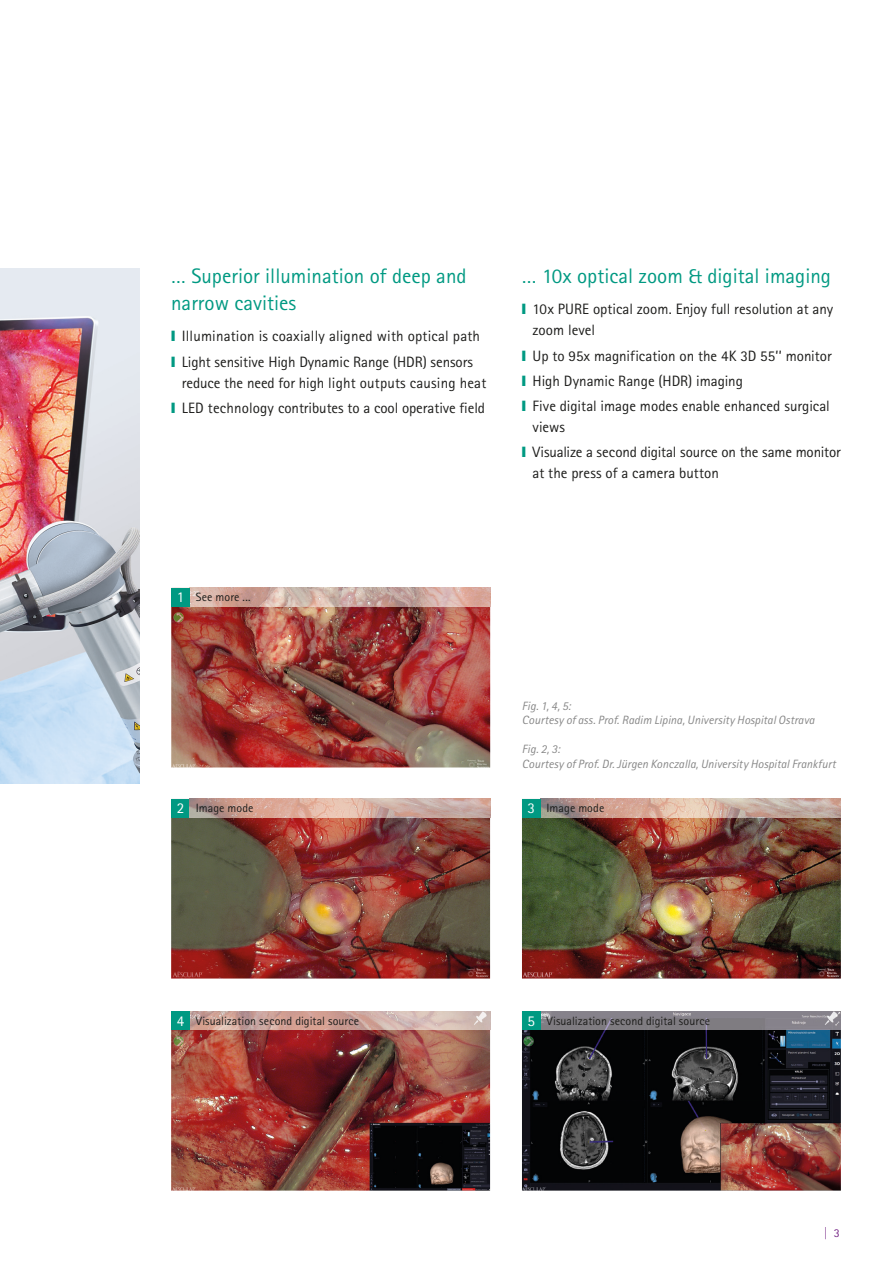
<style>
.page{position:relative;width:893px;height:1263px;background:#fff}
.page>*{position:absolute;margin:0;border:0;box-sizing:border-box;transform-origin:0 0}
.t1{font:21px/27px "Rotis Sans Serif Pro";color:#009982}
.t2{font:15px/25.2px "Rotis Sans Serif Pro";color:#1d1d1b}
.t3{font:italic 12px/14.4px "Rotis Sans Serif Pro";letter-spacing:.005em;color:#878787}
.t4{font:12px "Rotis Sans Serif Pro";letter-spacing:.005em;color:#1d1d1b}
.t5{font:12px "Rotis Sans Serif Pro";color:#732283}
.s1{color:#009982}
.s2{font-size:15px;color:#fff}
</style>
<div class="page">
<img style="left:0;top:269px;width:139px;height:514px">
<img style="left:171px;top:818px;width:319px;height:160px">
<div style="left:171px;top:799px;width:19px;height:19px;background:#009982"></div>
<img style="left:190px;top:799px;width:300px;height:19px">
<img style="left:522px;top:818px;width:319px;height:160px">
<img style="left:541px;top:799px;width:300px;height:19px">
<div style="left:522px;top:799px;width:19px;height:19px;background:#009982"></div>
<img style="left:522px;top:1030px;width:319px;height:160px">
<img style="left:541px;top:1011px;width:300px;height:19px">
<div style="left:522px;top:1011px;width:19px;height:19px;background:#009982"></div>
<img style="left:171px;top:1030px;width:319px;height:160px">
<img style="left:190px;top:1011px;width:300px;height:19px">
<div style="left:171px;top:1011px;width:19px;height:19px;background:#009982"></div>
<img style="left:171px;top:607px;width:319px;height:160px">
<img style="left:190px;top:588px;width:300px;height:19px">
<div style="left:171px;top:588px;width:19px;height:19px;background:#009982"></div>
<h1 class="t1" style="left:171px;top:263px;width:297px">… Superior illumination of deep and narrow cavities</h1>
<p class="t2" style="left:171px;top:324px;width:310px"><span class="s1">❙</span> Illumination is coaxially aligned with optical path <span class="s1">❙</span> Light sensitive High Dynamic Range (HDR) sensors</p>
<p class="t2" style="left:171px;top:370px;width:317px;text-align:right">reduce the need for high light outputs causing heat<br><span class="s1">❙</span> LED technology contributes to a cool operative field</p>
<h1 class="t1" style="left:522px;top:263px;width:311px">… 10x optical zoom &amp; digital imaging</h1>
<p class="t2" style="left:533px;top:299px;width:302px;line-height:21px;text-indent:-11px"><span class="s1">❙</span> 10x PURE optical zoom. Enjoy full resolution at any zoom level</p>
<p class="t2" style="left:522px;top:343px;width:311px"><span class="s1">❙</span> Up to 95x magnification on the 4K 3D 55’’ monitor <span class="s1">❙</span> High Dynamic Range (HDR) imaging<br><span class="s1">❙</span> Five digital image modes enable enhanced surgical</p>
<p class="t2" style="left:522px;top:415px;width:320px;text-indent:11px">views<br><span class="s1">❙</span> Visualize a second digital source on the same monitor</p>
<p class="t2" style="left:533px;top:461px;width:188px">at the press of a camera button</p>
<p class="t4" style="left:177px;top:590px;width:75px"><span class="s2">1</span> See more ...</p>
<p class="t3" style="left:522px;top:699px;width:294px">Fig. 1, 4, 5:<br>Courtesy of ass. Prof. Radim Lipina, University Hospital Ostrava</p>
<p class="t3" style="left:522px;top:742px;width:315px">Fig. 2, 3:<br>Courtesy of Prof. Dr. Jürgen Konczalla, University Hospital Frankfurt</p>
<p class="t4" style="left:177px;top:801px;width:78px"><span class="s2">2</span> Image mode</p>
<p class="t4" style="left:528px;top:801px;width:78px"><span class="s2">3</span> Image mode</p>
<p class="t4" style="left:177px;top:1013px;width:184px"><span class="s2">4</span> Visualization second digital source</p>
<p class="t4" style="left:528px;top:1013px;width:184px"><span class="s2">5</span> Visualization second digital source</p>
<p class="t5" style="left:824px;top:1226px;width:17px">| 3</p>
</div>
